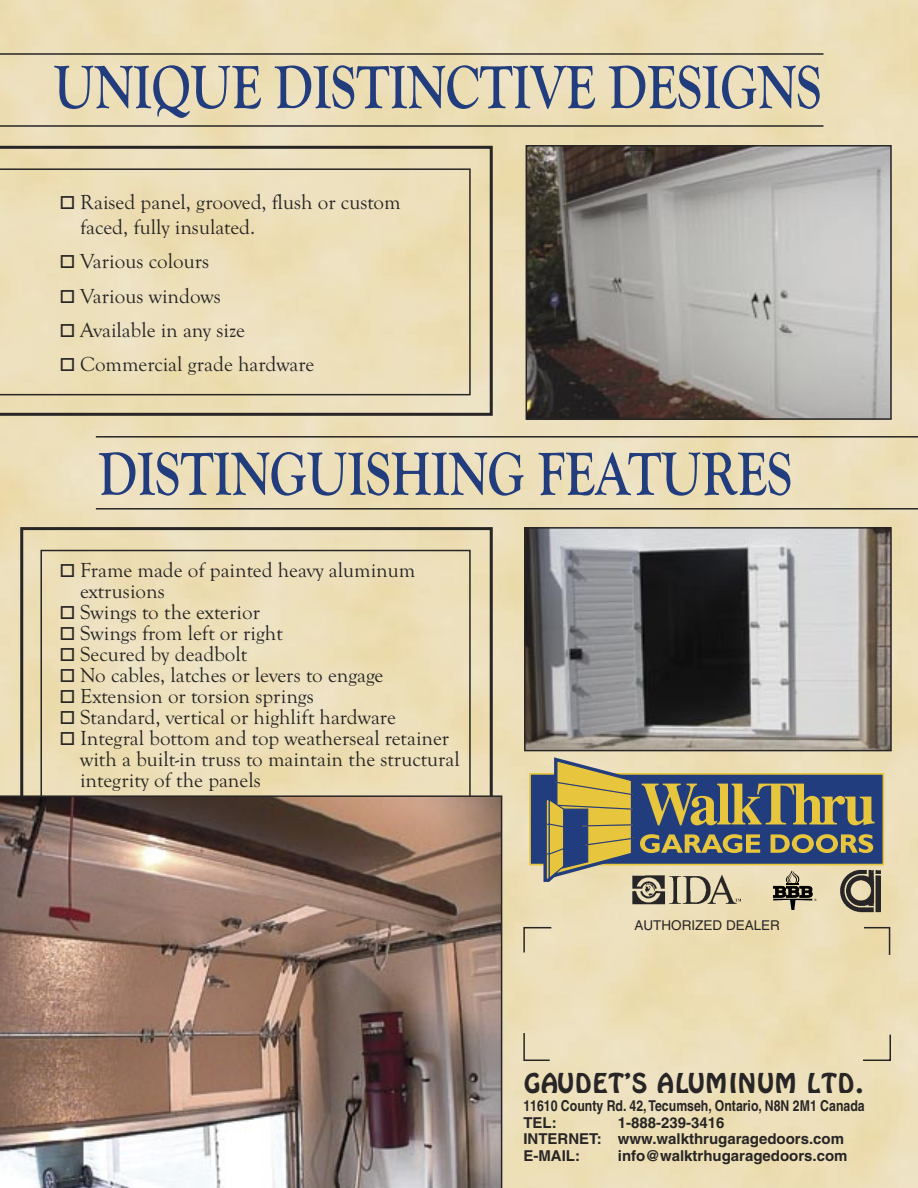
<style>
.page{position:relative;width:918px;height:1188px;background:#fff}
.page>*{position:absolute;margin:0;border:0;box-sizing:border-box;transform-origin:0 0}
.t1{font:700 63px "Goudy Old Sty T";color:#223d7d;scale:.81 1}
.t2{font:27px "Hobby Headline";color:#272525}
.t3{font:21px/21px "Goudy Old Sty T";color:#272525}
.t4{font:700 15px "Helvetica";color:#272525}
.t5{font:700 condensed 15px "Helvetica";color:#272525}
.t6{font:13.5px "Helvetica";color:#272525}
</style>
<div class="page">
<svg style="left:0;top:146px;width:493px;height:270px;background:#d0c4a3"></svg>
<svg style="left:0;top:168px;width:471px;height:227px;background:#e9dcb6"></svg>
<hr style="left:0;top:53px;width:824px;height:2px;background:#272525">
<hr style="left:0;top:125px;width:824px;height:2px;background:#272525">
<hr style="left:96px;top:436px;width:822px;height:2px;background:#272525">
<hr style="left:96px;top:508px;width:822px;height:2px;background:#272525">
<img style="left:529px;top:148px;width:360px;height:269px">
<div style="left:526px;top:145px;width:366px;height:275px;border:2px solid #272525"></div>
<img style="left:527px;top:530px;width:362px;height:218px">
<div style="left:524px;top:527px;width:368px;height:224px;border:2px solid #272525"></div>
<div style="left:20px;top:527px;width:473px;height:303px;border:3px solid #272525"></div>
<div style="left:40px;top:550px;width:431px;height:290px;border:2px solid #272525"></div>
<img style="left:0;top:795px;width:502px;height:393px">
<div style="left:530px;top:774px;width:353px;height:91px;background:#223d7d"></div>
<svg style="left:541px;top:757px;width:334px;height:153px"></svg>
<img style="left:838px;top:868px;width:46px;height:46px">
<img style="left:632px;top:875px;width:108px;height:29px">
<svg style="left:523px;top:926px;width:30px;height:28px"></svg>
<svg style="left:523px;top:1032px;width:28px;height:30px"></svg>
<svg style="left:862px;top:1033px;width:30px;height:29px"></svg>
<svg style="left:862px;top:926px;width:29px;height:30px"></svg>
<p class="t1" style="left:54px;top:52px;width:949px">UNIQUE DISTINCTIVE DESIGNS</p>
<p class="t3" style="left:80px;top:190px;width:322px;line-height:25.2px;text-indent:-21px">□ Raised panel, grooved, flush or custom faced, fully insulated.</p>
<p class="t3" style="left:60px;top:251px;width:151px">□ Various colours</p>
<p class="t3" style="left:60px;top:285px;width:163px">□ Various windows</p>
<p class="t3" style="left:60px;top:320px;width:187px">□ Available in any size</p>
<p class="t3" style="left:60px;top:354px;width:256px">□ Commercial grade hardware</p>
<p class="t1" style="left:99px;top:439px;width:858px">DISTINGUISHING FEATURES</p>
<p class="t3" style="left:80px;top:560px;width:337px;text-indent:-21px">□ Frame made of painted heavy aluminum extrusions</p>
<p class="t3" style="left:60px;top:602px;width:202px">□ Swings to the exterior</p>
<p class="t3" style="left:60px;top:623px;width:225px">□ Swings from left or right</p>
<p class="t3" style="left:60px;top:644px;width:189px">□ Secured by deadbolt</p>
<p class="t3" style="left:60px;top:665px;width:325px">□ No cables, latches or levers to engage</p>
<p class="t3" style="left:60px;top:686px;width:256px">□ Extension or torsion springs</p>
<p class="t3" style="left:60px;top:707px;width:338px">□ Standard, vertical or highlift hardware</p>
<p class="t3" style="left:80px;top:728px;width:381px;text-indent:-21px">□ Integral bottom and top weatherseal retainer with a built-in truss to maintain the structural integrity of the panels</p>
<p class="t6" style="left:635px;top:917px;width:147px">AUTHORIZED DEALER</p>
<p class="t2" style="left:523px;top:1065px;width:341px">GAUDET’S ALUMINUM LTD.</p>
<p class="t5" style="left:523px;top:1097px;width:343px">11610 County Rd. 42, Tecumseh, Ontario, N8N 2M1 Canada</p>
<p class="t4" style="left:523px;top:1114px;width:35px">TEL:</p>
<p class="t4" style="left:618px;top:1114px;width:108px">1-888-239-3416</p>
<p class="t4" style="left:523px;top:1130px;width:322px">INTERNET: www.walkthrugaragedoors.com</p>
<p class="t4" style="left:523px;top:1147px;width:58px">E-MAIL:</p>
<p class="t4" style="left:618px;top:1147px;width:231px">info@walktrhugaragedoors.com</p>
</div>
